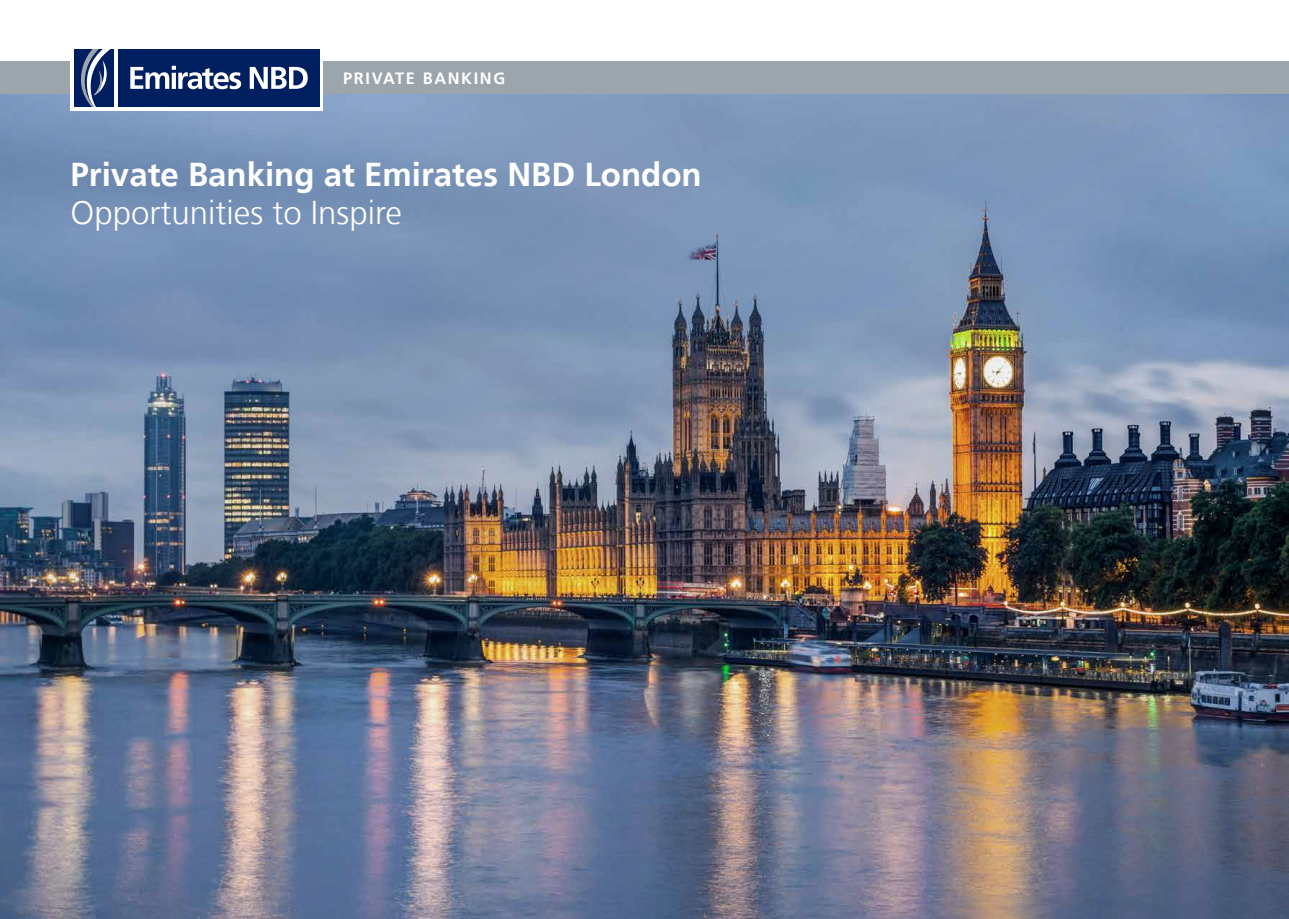
<style>
.page{position:relative;width:1289px;height:919px;background:#fff}
.page>*{position:absolute;margin:0;border:0;box-sizing:border-box;transform-origin:0 0}
.t1{font:700 33px "Frutiger LT Arabic 65";color:#fff}
.t2{font:300 33px "Frutiger LT Arabic 45";color:#fff}
.t3{font:700 16.35px "Frutiger LT Arabic 65";letter-spacing:.1em;color:#fff}
</style>
<div class="page">
<img style="left:0;top:94px;width:1288px;height:824px">
<div style="left:0;top:62px;width:1288px;height:32px;background:#9ca5ac"></div>
<div style="left:71px;top:45px;width:252px;height:66px;background:#fff"></div>
<div style="left:118px;top:49px;width:201px;height:58px;background:#001f60"></div>
<svg style="left:130px;top:66px;width:111px;height:23px"></svg>
<svg style="left:250px;top:67px;width:58px;height:22px"></svg>
<div style="left:74px;top:49px;width:40px;height:58px;background:#001f60"></div>
<svg style="left:81px;top:49px;width:30px;height:58px"></svg>
<p class="t3" style="left:343px;top:65px;width:163px">PRIVATE BANKING</p>
<p class="t1" style="left:71px;top:147px;width:632px">Private Banking at Emirates NBD London</p>
<p class="t2" style="left:71px;top:187px;width:333px">Opportunities to Inspire</p>
</div>
